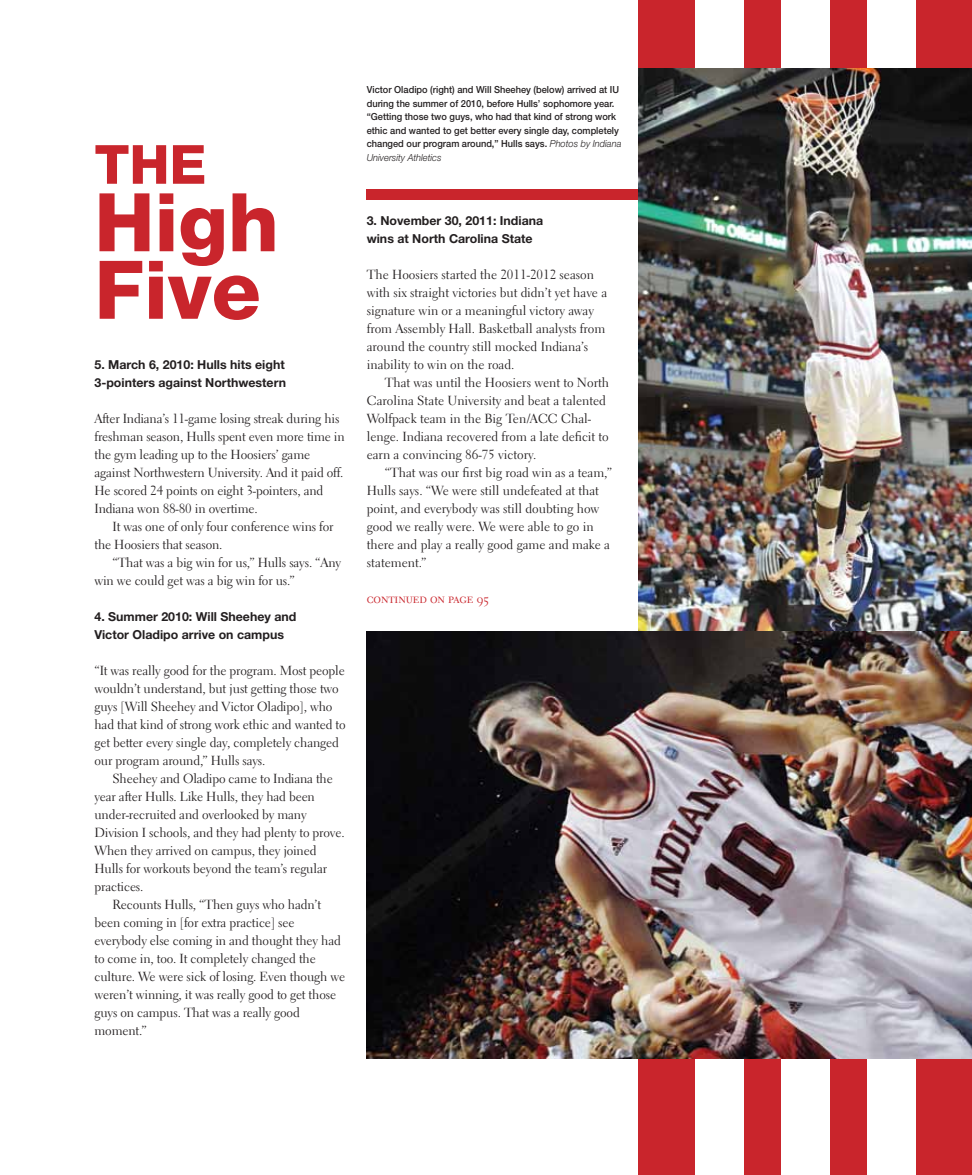
<style>
.page{position:relative;width:972px;height:1175px;background:#fff}
.page>*{position:absolute;margin:0;border:0;box-sizing:border-box;transform-origin:0 0}
.t1{font:800 81px/67.5px "Helvetica Neue";color:#c9252c}
.t2{font:800 54px "Helvetica Neue";color:#c9252c}
.t3{font:13.2px/18px "Electra LH";letter-spacing:-.01em;color:#231f20}
.t4{font:13.2px "Electra LH Regular SC";letter-spacing:-.01em;color:#c9252c}
.t5{font:700 12.3px/18px "Helvetica Neue";color:#231f20}
.t6{font:500 9.75px/13.5px "Helvetica Neue";color:#231f20;scale:.95 1}
.s1{font-weight:300;font-style:italic}
</style>
<div class="page">
<div style="left:367px;top:189px;width:283px;height:11px;background:#c9252c"></div>
<div style="left:639px;top:0;width:333px;height:1174px;background:#c9252c"></div>
<div style="left:696px;top:0;width:48px;height:1174px;background:#fff"></div>
<div style="left:781px;top:0;width:49px;height:1174px;background:#fff"></div>
<div style="left:867px;top:0;width:49px;height:1174px;background:#fff"></div>
<img style="left:639px;top:69px;width:333px;height:562px">
<img style="left:367px;top:631px;width:605px;height:427px">
<h2 class="t2" style="left:94px;top:132px;width:113px">The</h2>
<h1 class="t1" style="left:94px;top:188px;width:186px">High<br>Five</h1>
<p class="t5" style="left:94px;top:355px;width:193px">5. March 6, 2010: Hulls hits eight<br>3-pointers against Northwestern</p>
<p class="t3" style="left:94px;top:410px;width:252px">After Indiana’s 11-game losing streak during his freshman season, Hulls spent even more time in the gym leading up to the Hoosiers’ game against Northwestern University. And it paid off.<br>He scored 24 points on eight 3-pointers, and Indiana won 88-80 in overtime.</p>
<p class="t3" style="left:94px;top:518px;width:241px;text-indent:18px">It was one of only four conference wins for the Hoosiers that season.</p>
<p class="t3" style="left:94px;top:554px;width:248px;text-indent:18px">“That was a big win for us,” Hulls says. “Any win we could get was a big win for us.”</p>
<p class="t5" style="left:94px;top:607px;width:203px">4. Summer 2010: Will Sheehey and<br>Victor Oladipo arrive on campus</p>
<p class="t3" style="left:94px;top:662px;width:253px">“It was really good for the program. Most people wouldn’t understand, but just getting those two guys [Will Sheehey and Victor Oladipo], who had that kind of strong work ethic and wanted to get better every single day, completely changed our program around,” Hulls says.</p>
<p class="t3" style="left:112px;top:770px;width:222px">Sheehey and Oladipo came to Indiana the</p>
<p class="t3" style="left:94px;top:788px;width:222px">year after Hulls. Like Hulls, they had been</p>
<p class="t3" style="left:94px;top:806px;width:214px">under-recruited and overlooked by many</p>
<p class="t3" style="left:94px;top:824px;width:252px">Division I schools, and they had plenty to prove.</p>
<p class="t3" style="left:94px;top:842px;width:223px">When they arrived on campus, they joined</p>
<p class="t3" style="left:94px;top:860px;width:234px">Hulls for workouts beyond the team’s regular</p>
<p class="t3" style="left:94px;top:878px;width:51px">practices.</p>
<p class="t3" style="left:112px;top:896px;width:210px">Recounts Hulls, “Then guys who hadn’t</p>
<p class="t3" style="left:94px;top:914px;width:202px">been coming in [for extra practice] see</p>
<p class="t3" style="left:94px;top:932px;width:248px">everybody else coming in and thought they had</p>
<p class="t3" style="left:94px;top:950px;width:223px">to come in, too. It completely changed the</p>
<p class="t3" style="left:94px;top:968px;width:252px">culture. We were sick of losing. Even though we</p>
<p class="t3" style="left:94px;top:986px;width:243px">weren’t winning, it was really good to get those</p>
<p class="t3" style="left:94px;top:1004px;width:207px">guys on campus. That was a really good</p>
<p class="t3" style="left:94px;top:1022px;width:54px">moment.”</p>
<p class="t6" style="left:367px;top:83px;width:270px">Victor Oladipo (right) and Will Sheehey (below) arrived at IU during the summer of 2010, before Hulls’ sophomore year. “Getting those two guys, who had that kind of strong work ethic and wanted to get better every single day, completely changed our program around,” Hulls says. <span class="s1">Photos by Indiana University Athletics</span></p>
<p class="t5" style="left:367px;top:211px;width:178px">3. November 30, 2011: Indiana wins at North Carolina State</p>
<p class="t3" style="left:367px;top:266px;width:242px">The Hoosiers started the 2011-2012 season with six straight victories but didn’t yet have a signature win or a meaningful victory away from Assembly Hall. Basketball analysts from around the country still mocked Indiana’s inability to win on the road.</p>
<p class="t3" style="left:367px;top:374px;width:244px;text-indent:18px">That was until the Hoosiers went to North Carolina State University and beat a talented Wolfpack team in the Big Ten/ACC Chal&shy;lenge. Indiana recovered from a late deficit to earn a convincing 86-75 victory.</p>
<p class="t3" style="left:367px;top:464px;width:247px;text-indent:18px">“That was our first big road win as a team,” Hulls says. “We were still undefeated at that point, and everybody was still doubting how good we really were. We were able to go in there and play a really good game and make a statement.”</p>
<p class="t4" style="left:367px;top:591px;width:124px">continued on page 95</p>
</div>
